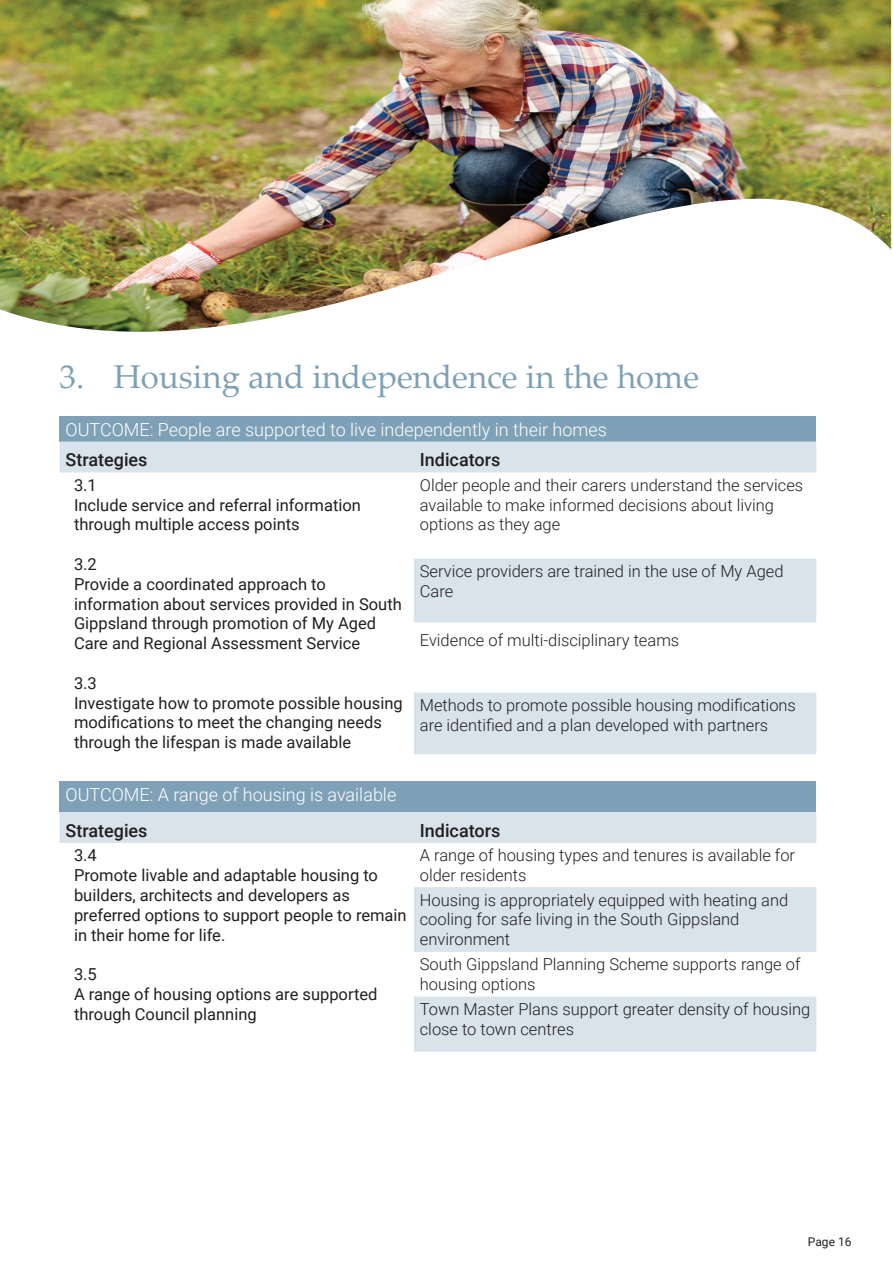
<style>
.page{position:relative;width:893px;height:1263px;background:#fff}
.page>*{position:absolute;margin:0;border:0;box-sizing:border-box;transform-origin:0 0}
.t1{font:33px "Palatino Linotype";color:#7ea1b7}
.t2{font:300 18px "Roboto";color:#fff}
.t3{font:500 18px "Roboto";color:#231f20}
.t4{font:300 16.5px/19.8px "Roboto";color:#231f20}
.t5{font:16.5px/19.8px "Roboto";color:#231f20}
.t6{font:12px "Roboto";color:#231f20}
</style>
<div class="page">
<div style="left:60px;top:416px;width:756px;height:26px;background:#7ea1b7"></div>
<svg style="left:60px;top:442px;width:756px;height:312px"></svg>
<div style="left:60px;top:781px;width:756px;height:31px;background:#7ea1b7"></div>
<svg style="left:60px;top:812px;width:756px;height:240px"></svg>
<img style="left:0;top:0;width:891px;height:332px">
<h1 class="t1" style="left:60px;top:354px;width:641px">3. Housing and independence in the home</h1>
<p class="t2" style="left:66px;top:417px;width:543px">OUTCOME: People are supported to live independently in their homes</p>
<p class="t3" style="left:66px;top:447px;width:84px">Strategies</p>
<p class="t3" style="left:420px;top:447px;width:82px">Indicators</p>
<p class="t5" style="left:74px;top:474px;width:288px">3.1<br>Include service and referral information through multiple access points</p>
<p class="t5" style="left:74px;top:554px;width:329px">3.2<br>Provide a coordinated approach to information about services provided in South<br>Gippsland through promotion of My Aged<br>Care and Regional Assessment Service</p>
<p class="t5" style="left:74px;top:672px;width:330px">3.3<br>Investigate how to promote possible housing modifications to meet the changing needs through the lifespan is made available</p>
<p class="t4" style="left:420px;top:474px;width:385px">Older people and their carers understand the services available to make informed decisions about living options as they age</p>
<p class="t4" style="left:420px;top:561px;width:365px">Service providers are trained in the use of My Aged<br>Care</p>
<p class="t4" style="left:420px;top:629px;width:261px">Evidence of multi-disciplinary teams</p>
<p class="t4" style="left:420px;top:694px;width:378px">Methods to promote possible housing modifications are identified and a plan developed with partners</p>
<p class="t2" style="left:66px;top:782px;width:332px">OUTCOME: A range of housing is available</p>
<p class="t3" style="left:66px;top:818px;width:84px">Strategies</p>
<p class="t3" style="left:420px;top:818px;width:82px">Indicators</p>
<p class="t5" style="left:74px;top:845px;width:334px">3.4<br>Promote livable and adaptable housing to builders, architects and developers as preferred options to support people to remain in their home for life.</p>
<p class="t5" style="left:74px;top:964px;width:305px">3.5<br>A range of housing options are supported through Council planning</p>
<p class="t4" style="left:420px;top:845px;width:377px">A range of housing types and tenures is available for older residents</p>
<p class="t4" style="left:420px;top:889px;width:370px">Housing is appropriately equipped with heating and cooling for safe living in the South Gippsland environment</p>
<p class="t4" style="left:420px;top:954px;width:382px">South Gippsland Planning Scheme supports range of housing options</p>
<p class="t4" style="left:420px;top:998px;width:392px">Town Master Plans support greater density of housing close to town centres</p>
<p class="t6" style="left:808px;top:1233px;width:45px">Page 16</p>
</div>
